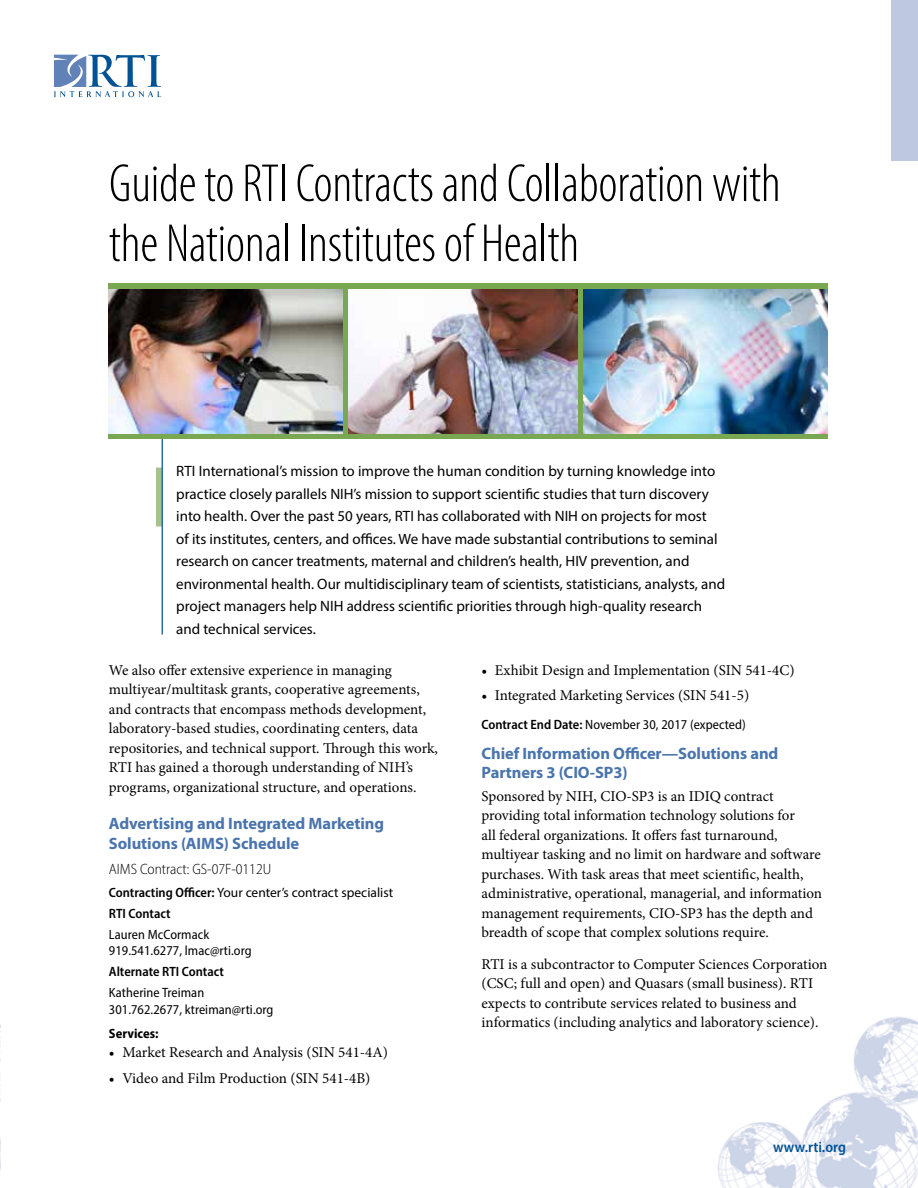
<style>
.page{position:relative;width:918px;height:1188px;background:#fff}
.page>*{position:absolute;margin:0;border:0;box-sizing:border-box;transform-origin:0 0}
.t1{font:300 condensed 54px/60px "Myriad Pro";letter-spacing:-.005em;color:#000}
.t2{font:700 16.5px/19.5px "Myriad Pro";letter-spacing:-.005em;color:#4974ad}
.t3{font:15px/19.5px "Minion Pro";color:#000}
.t4{font:15px/22.5px "Myriad Pro";color:#000}
.t5{font:300 semi-condensed 15px "Myriad Pro";color:#000}
.t6{font:600 semi-condensed 15px "Myriad Pro";letter-spacing:.01em;color:#005295}
.t7{font:semi-condensed 13.5px/16.5px "Myriad Pro";letter-spacing:.005em;color:#000}
.t8{font:13.5px/21px "Myriad Pro";color:#000}
.t9{font:600 semi-condensed 13.5px "Myriad Pro";color:#000}
.t10{font:700 semi-condensed 13.5px "Myriad Pro";color:#000}
.s1{font-weight:600;font-stretch:semi-condensed}
.s2{font-weight:600}
</style>
<div class="page">
<img style="left:0;top:1025px;width:1px;height:146px">
<svg style="left:54px;top:55px;width:107px;height:42px"></svg>
<div style="left:891px;top:0;width:27px;height:160px;background:#bec9e1"></div>
<img style="left:718px;top:1017px;width:200px;height:171px">
<div style="left:156px;top:468px;width:6px;height:59px;background:#a5c38a"></div>
<hr style="left:162px;top:435px;width:1px;height:200px;background:#2f68a4">
<div style="left:108px;top:284px;width:720px;height:156px;background:#7aa751"></div>
<img style="left:108px;top:290px;width:235px;height:144px">
<img style="left:584px;top:290px;width:244px;height:144px">
<img style="left:348px;top:290px;width:229px;height:144px">
<h1 class="t1" style="left:109px;top:153px;width:673px">Guide to RTI Contracts and Collaboration with the National Institutes of Health</h1>
<p class="t4" style="left:176px;top:460px;width:550px">RTI International’s mission to improve the human condition by turning knowledge into practice closely parallels NIH’s mission to support scientific studies that turn discovery into health. Over the past 50 years, RTI has collaborated with NIH on projects for most<br>of its institutes, centers, and offices. We have made substantial contributions to seminal research on cancer treatments, maternal and children’s health, HIV prevention, and environmental health. Our multidisciplinary team of scientists, statisticians, analysts, and project managers help NIH address scientific priorities through high-quality research and technical services.</p>
<p class="t3" style="left:109px;top:660px;width:331px">We also offer extensive experience in managing multiyear/multitask grants, cooperative agreements, and contracts that encompass methods development, laboratory-based studies, coordinating centers, data repositories, and technical support. Through this work, RTI has gained a thorough understanding of NIH’s programs, organizational structure, and operations.</p>
<p class="t2" style="left:109px;top:814px;width:277px">Advertising and Integrated Marketing<br>Solutions (AIMS) Schedule</p>
<p class="t5" style="left:109px;top:860px;width:164px">AIMS Contract: GS-07F-0112U</p>
<p class="t8" style="left:109px;top:882px;width:286px"><span class="s1">Contracting Officer:</span> Your center’s contract specialist<br><span class="s1">RTI Contact</span></p>
<p class="t7" style="left:109px;top:926px;width:144px">Lauren McCormack<br>919.541.6277, lmac@rti.org</p>
<p class="t9" style="left:109px;top:963px;width:117px">Alternate RTI Contact</p>
<p class="t7" style="left:109px;top:985px;width:166px">Katherine Treiman<br>301.762.2677, ktreiman@rti.org</p>
<p class="t10" style="left:109px;top:1025px;width:51px">Services:</p>
<p class="t3" style="left:109px;top:1043px;width:281px">• Market Research and Analysis (SIN 541-4A)</p>
<p class="t3" style="left:109px;top:1068px;width:263px">• Video and Film Production (SIN 541-4B)</p>
<p class="t3" style="left:481px;top:660px;width:315px">• Exhibit Design and Implementation (SIN 541-4C)</p>
<p class="t3" style="left:481px;top:686px;width:269px">• Integrated Marketing Services (SIN 541-5)</p>
<p class="t7" style="left:482px;top:716px;width:266px"><span class="s2">Contract End Date:</span> November 30, 2017 (expected)</p>
<p class="t2" style="left:482px;top:743px;width:298px">Chief Information Officer—Solutions and<br>Partners 3 (CIO-SP3)</p>
<p class="t3" style="left:482px;top:786px;width:342px">Sponsored by NIH, CIO-SP3 is an IDIQ contract providing total information technology solutions for<br>all federal organizations. It offers fast turnaround, multiyear tasking and no limit on hardware and software purchases. With task areas that meet scientific, health, administrative, operational, managerial, and information management requirements, CIO-SP3 has the depth and breadth of scope that complex solutions require.</p>
<p class="t3" style="left:482px;top:954px;width:347px">RTI is a subcontractor to Computer Sciences Corporation (CSC; full and open) and Quasars (small business). RTI expects to contribute services related to business and informatics (including analytics and laboratory science).</p>
<p class="t6" style="left:773px;top:1138px;width:74px">www.rti.org</p>
</div>
